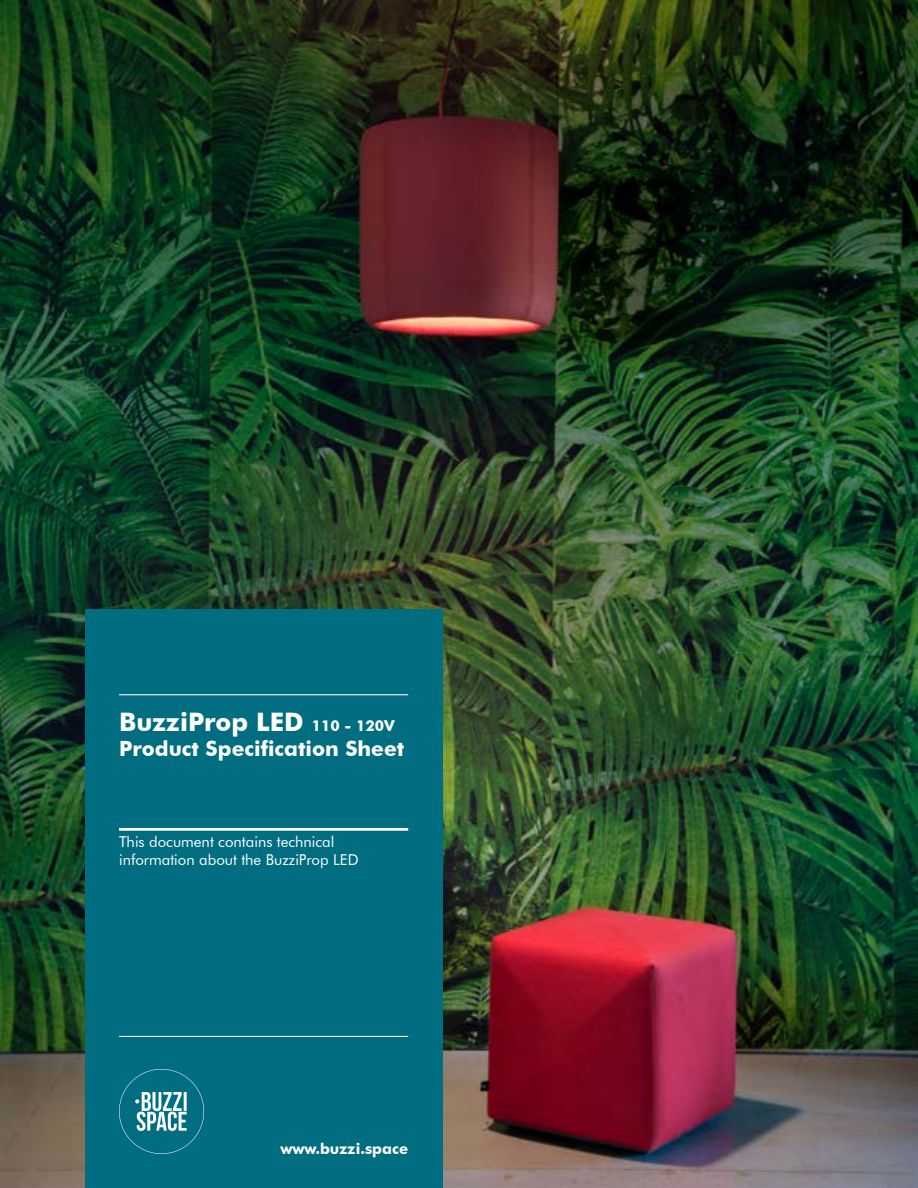
<style>
.page{position:relative;width:918px;height:1188px;background:#fff}
.page>*{position:absolute;margin:0;border:0;box-sizing:border-box;transform-origin:0 0}
.t1{font:700 25.5px "Futura BT";color:#fff}
.t2{font:700 21px "Futura BT";color:#fff}
.t3{font:15px/18px "Futura BT";color:#fff}
.t4{font:700 15px "Futura BT";color:#fff}
.s1{font-size:15px}
</style>
<div class="page">
<img style="left:0;top:0;width:918px;height:1188px">
<div style="left:85px;top:610px;width:357px;height:578px;background:#006d81"></div>
<hr style="left:119px;top:694px;width:289px;height:1px;background:#fff">
<hr style="left:119px;top:1036px;width:289px;height:1px;background:#fff">
<svg style="left:119px;top:1069px;width:85px;height:85px"></svg>
<hr style="left:119px;top:828px;width:289px;height:3px;background:#fff">
<h1 class="t1" style="left:119px;top:707px;width:277px">BuzziProp LED <span class="s1">110 - 120V</span></h1>
<h2 class="t2" style="left:119px;top:736px;width:287px">Product Specification Sheet</h2>
<p class="t3" style="left:119px;top:833px;width:241px">This document contains technical information about the BuzziProp LED</p>
<p class="t4" style="left:280px;top:1140px;width:129px">www.buzzi.space</p>
</div>
